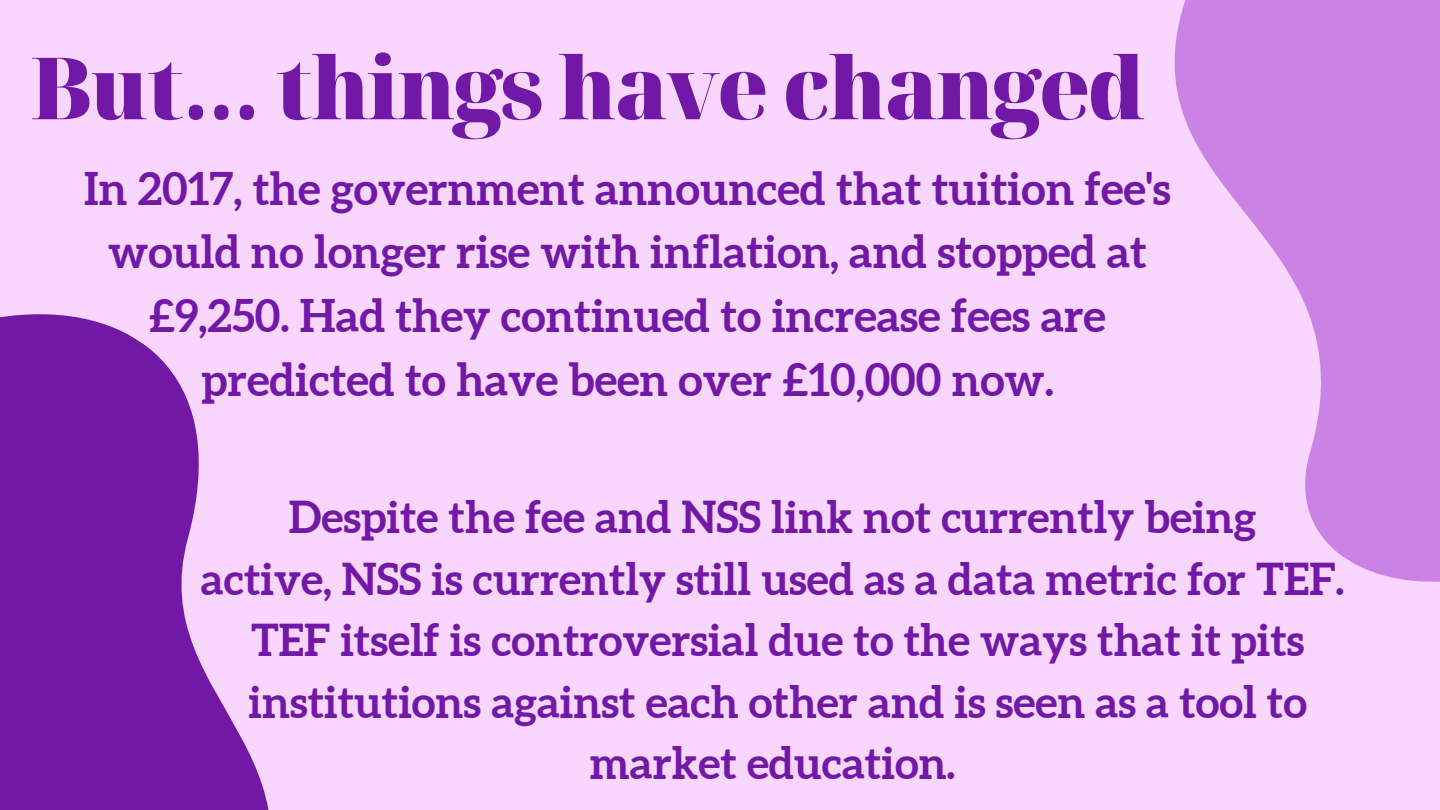
<style>
.page{position:relative;width:1440px;height:810px;background:#f8d6fe}
.page>*{position:absolute;margin:0;border:0;box-sizing:border-box;transform-origin:0 0}
.t1{font:900 86px "Noto Serif Display";letter-spacing:-.03em;color:#7218a6}
.t2{font:700 45px/63.8px "Aleo";color:#7218a6;text-align:center}
.t3{font:700 44px/61.5px "Aleo";color:#7218a6;text-align:center}
</style>
<div class="page">
<svg style="left:1174px;top:0;width:266px;height:582px;fill:#cb82e5"></svg>
<svg style="left:0;top:314px;width:269px;height:496px;fill:#7218a6"></svg>
<p class="t1" style="left:30px;top:27px;width:1117px">But... things have changed</p>
<p class="t2" style="left:84px;top:156px;width:1088px">In 2017, the government announced that tuition fee's would no longer rise with inflation, and stopped at £9,250. Had they continued to increase fees are predicted to have been over £10,000 now.</p>
<p class="t3" style="left:289px;top:486px;width:969px">Despite the fee and NSS link not currently being</p>
<p class="t3" style="left:201px;top:548px;width:1145px">active, NSS is currently still used as a data metric for TEF.</p>
<p class="t3" style="left:248px;top:609px;width:1060px">TEF itself is controversial due to the ways that it pits institutions against each other and is seen as a tool to market education.</p>
</div>
